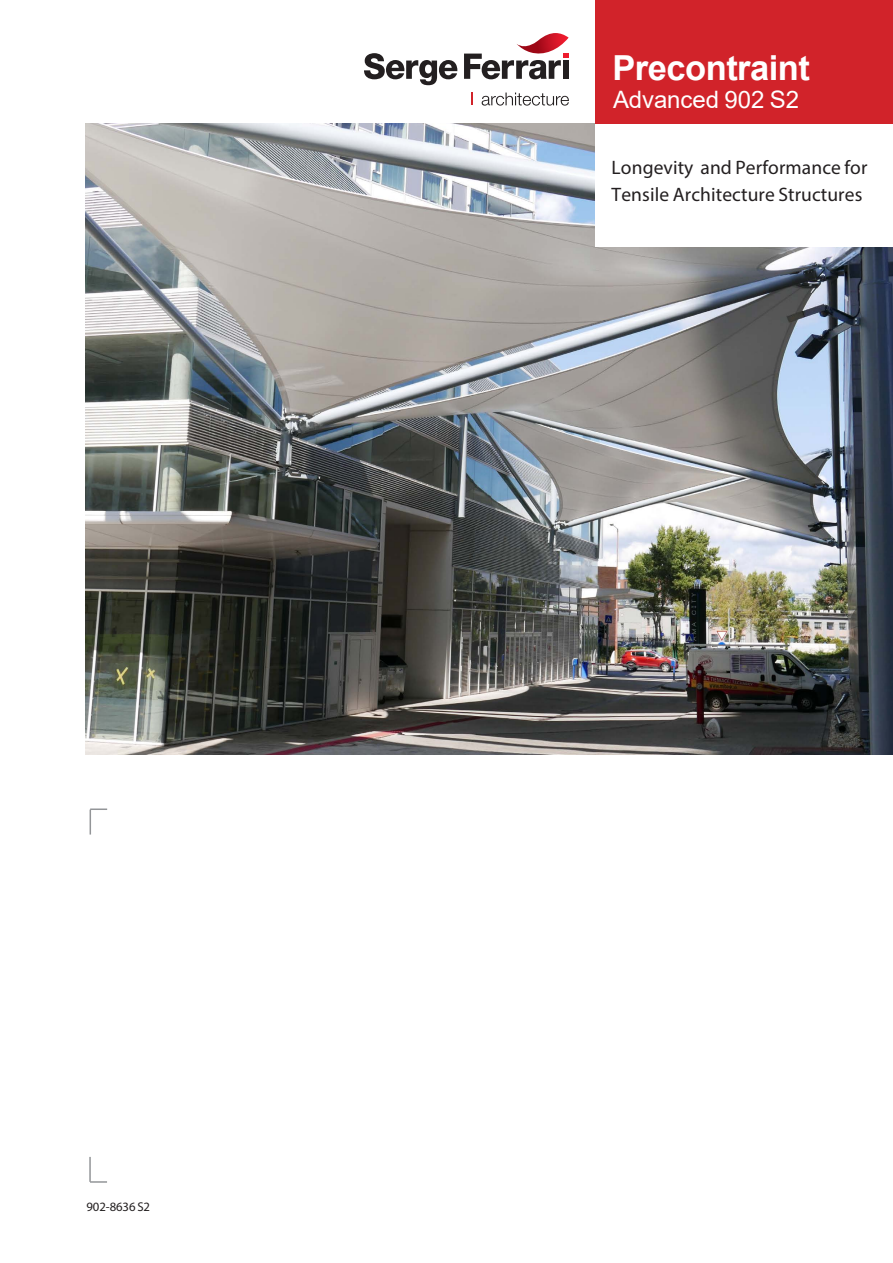
<style>
.page{position:relative;width:893px;height:1263px;background:#fff}
.page>*{position:absolute;margin:0;border:0;box-sizing:border-box;transform-origin:0 0}
.t1{font:700 34.5px "Arial";letter-spacing:-.015em;color:#fff}
.t2{font:24px "Arial";letter-spacing:-.005em;color:#fff}
.t3{font:19.5px/27.3px "Myriad Pro";letter-spacing:.005em;color:#231f20}
.t4{font:12.75px "Myriad Pro";letter-spacing:-.005em;color:#231f20}
</style>
<div class="page">
<img style="left:85px;top:123px;width:808px;height:631px">
<div style="left:595px;top:0;width:298px;height:247px;background:#fff"></div>
<svg style="left:364px;top:53px;width:94px;height:32px"></svg>
<svg style="left:464px;top:33px;width:105px;height:46px"></svg>
<div style="left:595px;top:0;width:298px;height:123px;background:#d1232a"></div>
<svg style="left:90px;top:808px;width:17px;height:26px"></svg>
<svg style="left:90px;top:1181px;width:17px;height:2px"></svg>
<hr style="left:89px;top:1157px;width:2px;height:25px;background:#939598">
<svg style="left:482px;top:93px;width:87px;height:13px"></svg>
<svg style="left:471px;top:92px;width:2px;height:13px"></svg>
<p class="t4" style="left:86px;top:1199px;width:65px">902-8636 S2</p>
<h1 class="t1" style="left:612px;top:43px;width:199px">Precontraint</h1>
<p class="t2" style="left:613px;top:83px;width:188px">Advanced 902 S2</p>
<p class="t3" style="left:612px;top:154px;width:257px">Longevity and Performance for<br>Tensile Architecture Structures</p>
</div>
